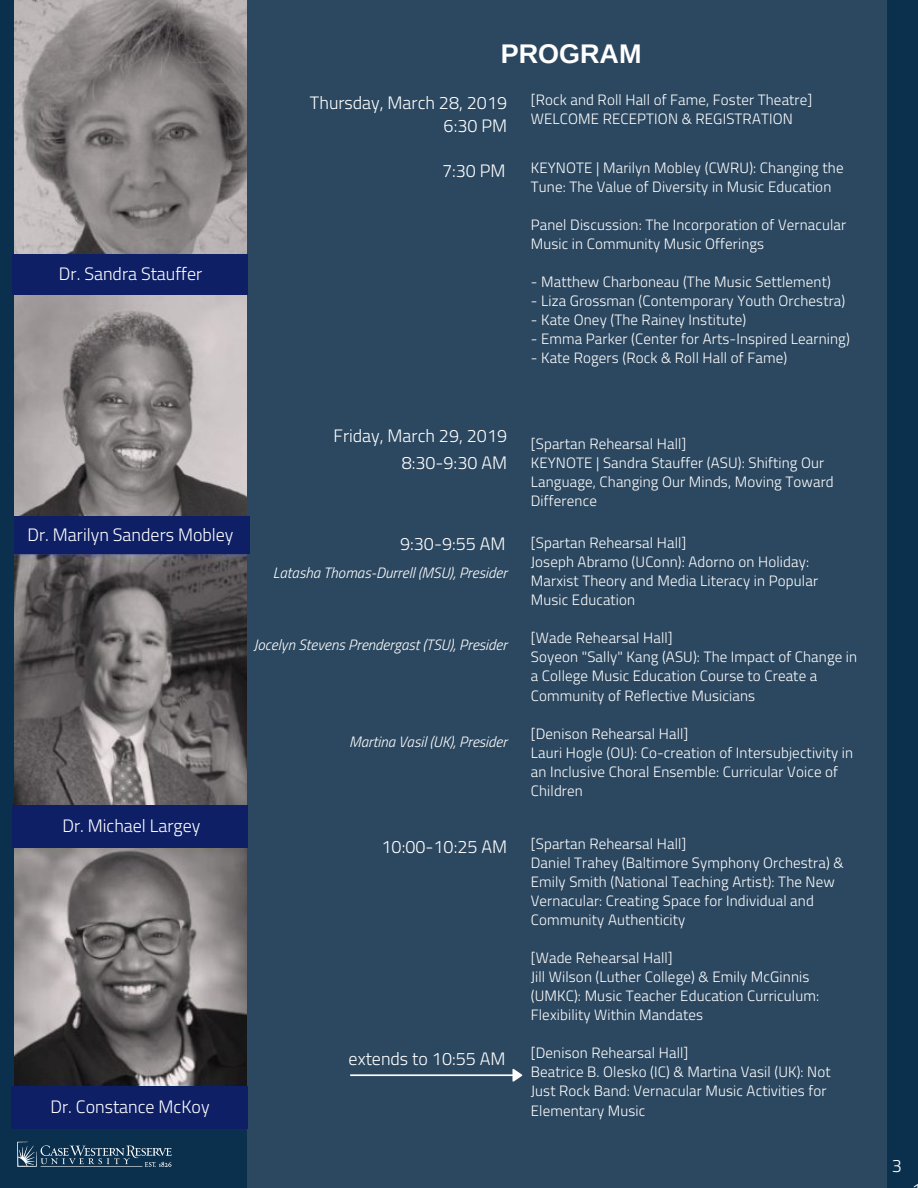
<style>
.page{position:relative;width:918px;height:1188px;background:#0a304e}
.page>*{position:absolute;margin:0;border:0;box-sizing:border-box;transform-origin:0 0}
.t1{font:700 27px "Arimo";color:#fff}
.t2{font:300 18px "Titillium Web";color:#fff}
.t3{font:300 15px/19px "Titillium Web";letter-spacing:.01em;color:#fff}
.t4{font:italic 300 15px "Titillium Web";color:#fff}
</style>
<div class="page">
<div style="left:248px;top:0;width:639px;height:1188px;background:#2c4860"></div>
<img style="left:17px;top:1141px;width:154px;height:25px">
<svg style="left:350px;top:1069px;width:172px;height:13px"></svg>
<img style="left:14px;top:0;width:233px;height:1086px">
<div style="left:13px;top:254px;width:235px;height:41px;background:#0e1f66"></div>
<div style="left:14px;top:517px;width:235px;height:37px;background:#0e1f66"></div>
<div style="left:13px;top:805px;width:235px;height:43px;background:#0e1f66"></div>
<div style="left:11px;top:1086px;width:236px;height:43px;background:#0e1f66"></div>
<p class="t2" style="left:59px;top:260px;width:145px">Dr. Sandra Stauffer</p>
<h1 class="t1" style="left:501px;top:39px;width:142px">PROGRAM</h1>
<p class="t2" style="left:310px;top:89px;width:199px">Thursday, March 28, 2019</p>
<p class="t2" style="left:444px;top:111px;width:65px">6:30 PM</p>
<p class="t2" style="left:442px;top:156px;width:65px">7:30 PM</p>
<p class="t3" style="left:531px;top:90px;width:283px">[Rock and Roll Hall of Fame, Foster Theatre]<br>WELCOME RECEPTION &amp; REGISTRATION</p>
<p class="t3" style="left:531px;top:158px;width:314px">KEYNOTE | Marilyn Mobley (CWRU): Changing the<br>Tune: The Value of Diversity in Music Education</p>
<p class="t3" style="left:531px;top:215px;width:317px">Panel Discussion: The Incorporation of Vernacular<br>Music in Community Music Offerings</p>
<p class="t3" style="left:531px;top:272px;width:301px">- Matthew Charboneau (The Music Settlement)</p>
<p class="t3" style="left:531px;top:291px;width:316px">- Liza Grossman (Contemporary Youth Orchestra)</p>
<p class="t3" style="left:531px;top:310px;width:217px">- Kate Oney (The Rainey Institute)</p>
<p class="t3" style="left:531px;top:329px;width:321px">- Emma Parker (Center for Arts-Inspired Learning)</p>
<p class="t3" style="left:531px;top:348px;width:258px">- Kate Rogers (Rock &amp; Roll Hall of Fame)</p>
<p class="t2" style="left:28px;top:521px;width:207px">Dr. Marilyn Sanders Mobley</p>
<p class="t2" style="left:62px;top:812px;width:139px">Dr. Michael Largey</p>
<p class="t2" style="left:51px;top:1093px;width:161px">Dr. Constance McKoy</p>
<p class="t2" style="left:334px;top:422px;width:175px">Friday, March 29, 2019</p>
<p class="t3" style="left:531px;top:434px;width:304px">[Spartan Rehearsal Hall]<br>KEYNOTE | Sandra Stauffer (ASU): Shifting Our<br>Language, Changing Our Minds, Moving Toward<br>Difference</p>
<p class="t2" style="left:400px;top:529px;width:107px">9:30-9:55 AM</p>
<p class="t3" style="left:531px;top:533px;width:289px">[Spartan Rehearsal Hall]<br>Joseph Abramo (UConn): Adorno on Holiday:<br>Marxist Theory and Media Literacy in Popular<br>Music Education</p>
<p class="t3" style="left:531px;top:628px;width:328px">[Wade Rehearsal Hall]<br>Soyeon "Sally" Kang (ASU): The Impact of Change in a College Music Education Course to Create a Community of Reflective Musicians</p>
<p class="t3" style="left:531px;top:723px;width:324px">[Denison Rehearsal Hall]<br>Lauri Hogle (OU): Co-creation of Intersubjectivity in an Inclusive Choral Ensemble: Curricular Voice of Children</p>
<p class="t2" style="left:402px;top:448px;width:107px">8:30-9:30 AM</p>
<p class="t4" style="left:273px;top:561px;width:236px">Latasha Thomas-Durrell (MSU), Presider</p>
<p class="t4" style="left:254px;top:633px;width:255px">Jocelyn Stevens Prendergast (TSU), Presider</p>
<p class="t4" style="left:349px;top:730px;width:160px">Martina Vasil (UK), Presider</p>
<p class="t2" style="left:382px;top:833px;width:127px">10:00-10:25 AM</p>
<p class="t3" style="left:531px;top:834px;width:314px">[Spartan Rehearsal Hall]<br>Daniel Trahey (Baltimore Symphony Orchestra) &amp; Emily Smith (National Teaching Artist): The New Vernacular: Creating Space for Individual and Community Authenticity</p>
<p class="t3" style="left:531px;top:948px;width:290px">[Wade Rehearsal Hall]<br>Jill Wilson (Luther College) &amp; Emily McGinnis (UMKC): Music Teacher Education Curriculum:<br>Flexibility Within Mandates</p>
<p class="t3" style="left:531px;top:1043px;width:301px">[Denison Rehearsal Hall]<br>Beatrice B. Olesko (IC) &amp; Martina Vasil (UK): Not Just Rock Band: Vernacular Music Activities for Elementary Music</p>
<p class="t2" style="left:349px;top:1045px;width:158px">extends to 10:55 AM</p>
<p class="t2" style="left:892px;top:1152px;width:12px">3</p>
</div>
